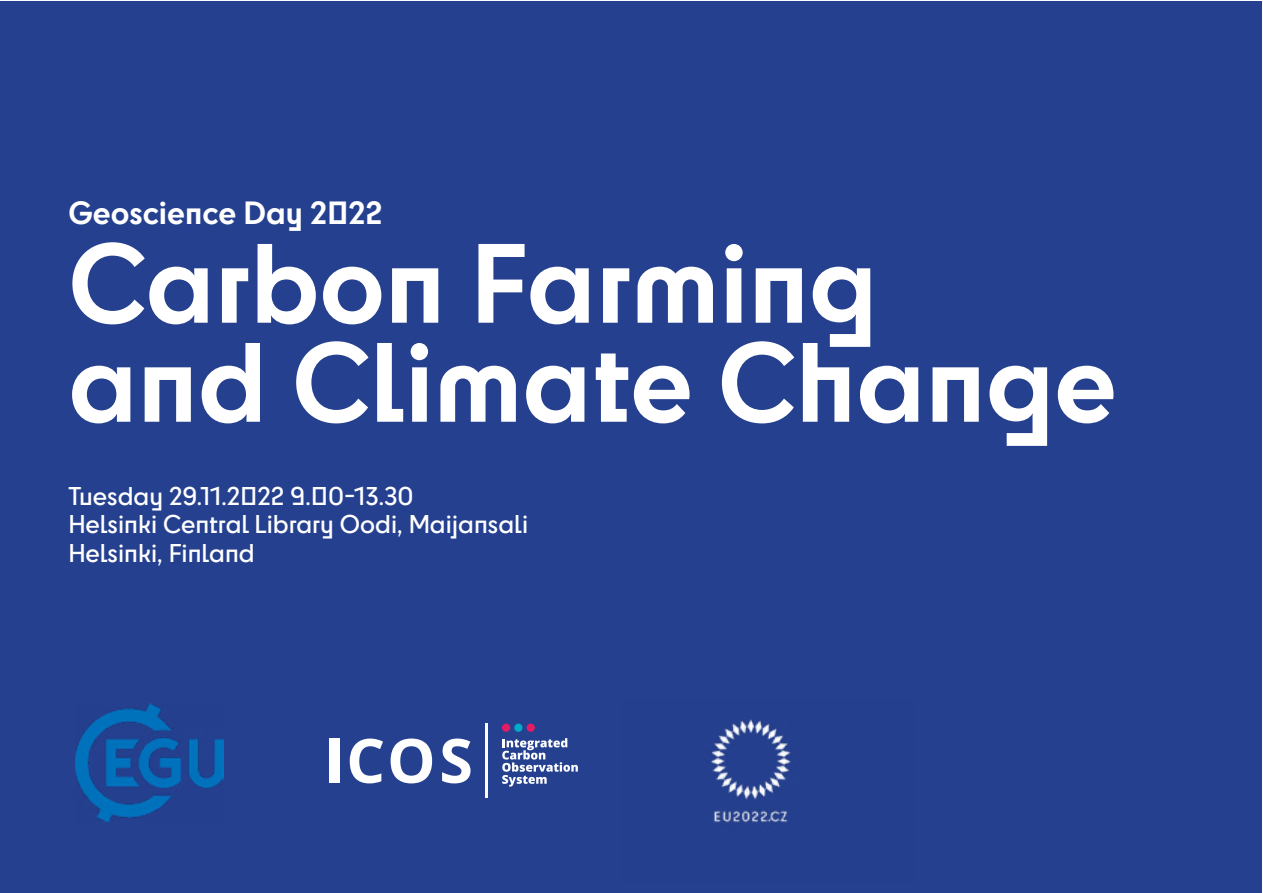
<style>
.page{position:relative;width:1263px;height:893px;background:#fff}
.page>*{position:absolute;margin:0;border:0;box-sizing:border-box;transform-origin:0 0}
.t1{font:700 105px/99px "Cy";color:#fff}
.t2{font:700 30px "Cy";color:#fff}
.t3{font:600 24px/28.8px "Cy";color:#fff}
</style>
<div class="page">
<div style="left:1px;top:1px;width:1261px;height:891px;background:#25408f"></div>
<div style="left:329px;top:738px;width:10px;height:45px;background:#fff"></div>
<svg style="left:350px;top:738px;width:33px;height:45px"></svg>
<svg style="left:391px;top:738px;width:41px;height:45px"></svg>
<svg style="left:442px;top:738px;width:28px;height:45px"></svg>
<div style="left:527px;top:724px;width:8px;height:8px;background:#e31c64;border-radius:50%"></div>
<div style="left:514px;top:724px;width:8px;height:8px;background:#00abc9;border-radius:50%"></div>
<div style="left:502px;top:724px;width:8px;height:8px;background:#e31c64;border-radius:50%"></div>
<hr style="left:485px;top:724px;width:2px;height:74px;background:#fff">
<svg style="left:502px;top:738px;width:76px;height:49px"></svg>
<img style="left:75px;top:704px;width:149px;height:118px">
<img style="left:709px;top:719px;width:82px;height:104px">
<p class="t2" style="left:68px;top:190px;width:316px">Geoscience Day 2022</p>
<h1 class="t1" style="left:68px;top:229px;width:1050px">Carbon Farming<br>and Climate Change</h1>
<p class="t3" style="left:68px;top:480px;width:461px">Tuesday 29.11.2022 9.00-13.30<br>Helsinki Central Library Oodi, Maijansali<br>Helsinki, Finland</p>
</div>
